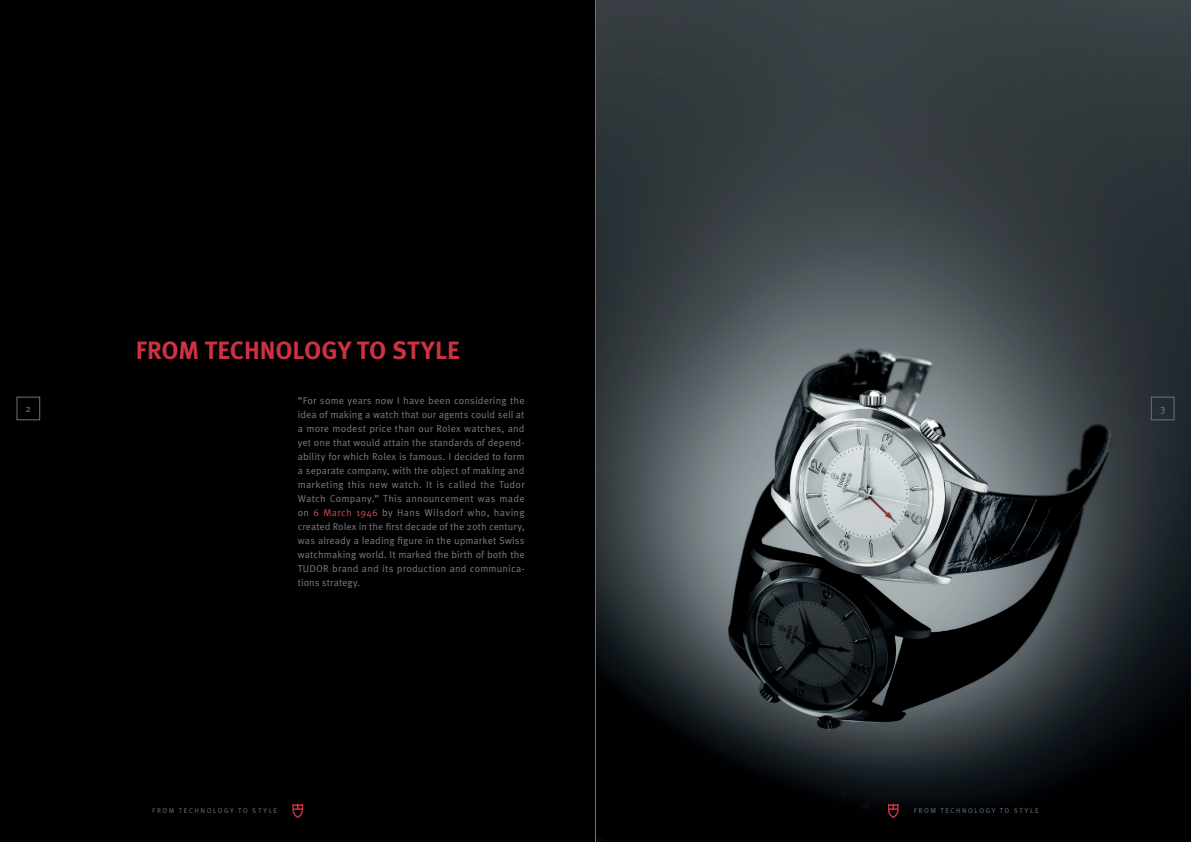
<style>
.page{position:relative;width:1191px;height:842px;background:#fff}
.page>*{position:absolute;margin:0;border:0;box-sizing:border-box;transform-origin:0 0}
.t1{font:700 25px "Meta OT";letter-spacing:-.005em;color:#cd3243}
.t2{font:10px/14px "Meta OT";letter-spacing:.015em;color:#768087;text-align:justify}
.t3{font:7px "Meta OT";letter-spacing:.225em;color:#6a747b}
.s1{color:#d14b4f}
</style>
<div class="page">
<div style="left:0;top:0;width:595px;height:842px;background:#000"></div>
<img style="left:596px;top:0;width:595px;height:842px">
<div style="left:17px;top:397px;width:23px;height:23px;border:1px solid #6a747b"></div>
<div style="left:1151px;top:397px;width:23px;height:23px;border:1px solid #6a747b"></div>
<svg style="left:292px;top:803px;width:11px;height:15px"></svg>
<svg style="left:888px;top:803px;width:10px;height:15px"></svg>
<hr style="left:595px;top:0;width:1px;height:842px;background:#6a747b">
<h1 class="t1" style="left:136px;top:335px;width:325px">FROM TECHNOLOGY TO STYLE</h1>
<p class="t2" style="left:298px;top:394px;width:228px">“For some years now I have been considering the idea of making a watch that our agents could sell at a more modest price than our Rolex watches, and yet one that would attain the standards of depend&shy;ability for which Rolex is famous. I decided to form a separate company, with the object of making and marketing this new watch. It is called the Tudor Watch Company.” This announcement was made on <span class="s1">6 March 1946</span> by Hans Wilsdorf who, having created Rolex in the first decade of the 20th century, was already a leading figure in the upmarket Swiss watchmaking world. It marked the birth of both the TUDOR brand and its production and communica&shy;tions strategy.</p>
<p class="t2" style="left:26px;top:402px;width:7px">2</p>
<p class="t2" style="left:1160px;top:402px;width:7px">3</p>
<p class="t3" style="left:152px;top:807px;width:126px">FROM TECHNOLOGY TO STYLE</p>
<p class="t3" style="left:913px;top:807px;width:126px">FROM TECHNOLOGY TO STYLE</p>
</div>
